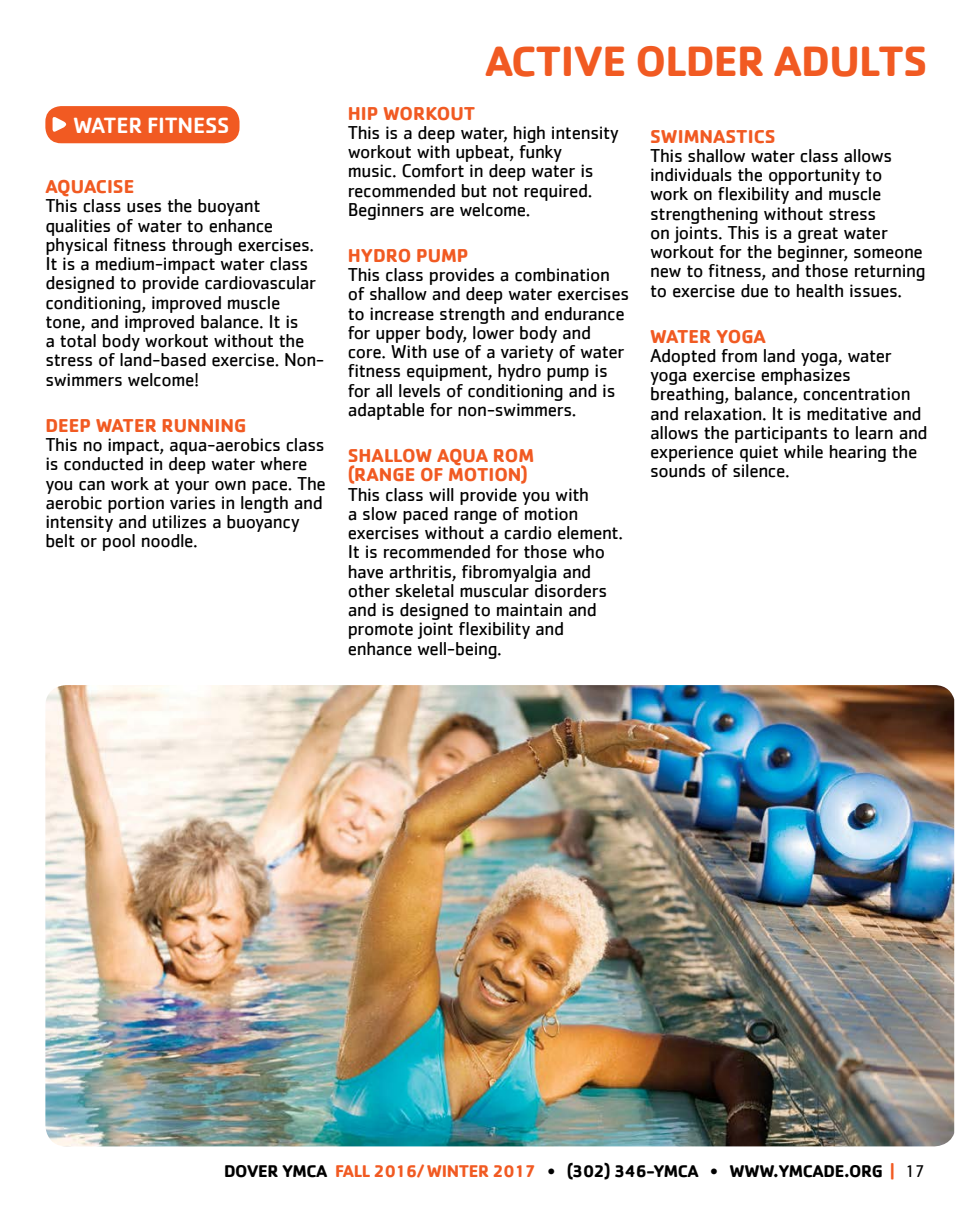
<style>
.page{position:relative;width:977px;height:1229px;background:#fff}
.page>*{position:absolute;margin:0;border:0;box-sizing:border-box;transform-origin:0 0}
.t1{font:700 43.75px "Cachet";letter-spacing:-.02em;color:#f15a22}
.t2{font:500 22.75px "Cachet";letter-spacing:-.01em;color:#fff}
.t3{font:19.25px/19.2px "Cachet";letter-spacing:-.02em;color:#000}
.t4{font:700 19.25px/19.2px "Cachet";color:#f15a22}
.t5{font:700 17.5px "Cachet";letter-spacing:-.02em;color:#000}
.s1{color:#f15a22}
.s2{font-weight:400}
</style>
<div class="page">
<img style="left:45px;top:685px;width:909px;height:461px">
<div style="left:45px;top:106px;width:194px;height:37px;background:#f15a22;border-radius:16px"></div>
<svg style="left:53px;top:117px;width:14px;height:15px"></svg>
<p class="t2" style="left:73px;top:111px;width:158px">WATER FITNESS</p>
<p class="t4" style="left:45px;top:176px;width:90px">AQUACISE</p>
<p class="t3" style="left:45px;top:196px;width:281px">This class uses the buoyant qualities of water to enhance physical fitness through exercises.<br>It is a medium-impact water class designed to provide cardiovascular conditioning, improved muscle tone, and improved balance. It is<br>a total body workout without the stress of land-based exercise. Non&shy;swimmers welcome!</p>
<p class="t4" style="left:45px;top:415px;width:202px">DEEP WATER RUNNING</p>
<p class="t3" style="left:45px;top:434px;width:282px">This no impact, aqua-aerobics class is conducted in deep water where you can work at your own pace. The aerobic portion varies in length and intensity and utilizes a buoyancy belt or pool noodle.</p>
<h1 class="t1" style="left:485px;top:33px;width:444px">ACTIVE OLDER ADULTS</h1>
<p class="t4" style="left:348px;top:103px;width:129px">HIP WORKOUT</p>
<p class="t3" style="left:348px;top:122px;width:273px">This is a deep water, high intensity workout with upbeat, funky<br>music. Comfort in deep water is recommended but not required.<br>Beginners are welcome.</p>
<p class="t4" style="left:348px;top:245px;width:122px">HYDRO PUMP</p>
<p class="t3" style="left:348px;top:265px;width:283px">This class provides a combination of shallow and deep water exercises to increase strength and endurance for upper body, lower body and core. With use of a variety of water fitness equipment, hydro pump is for all levels of conditioning and is adaptable for non-swimmers.</p>
<p class="t4" style="left:348px;top:445px;width:188px">SHALLOW AQUA ROM (RANGE OF MOTION)</p>
<p class="t3" style="left:348px;top:484px;width:277px">This class will provide you with<br>a slow paced range of motion exercises without a cardio element.<br>It is recommended for those who have arthritis, fibromyalgia and other skeletal muscular disorders and is designed to maintain and promote joint flexibility and enhance well-being.</p>
<p class="t4" style="left:650px;top:126px;width:127px">SWIMNASTICS</p>
<p class="t3" style="left:650px;top:145px;width:277px">This shallow water class allows individuals the opportunity to<br>work on flexibility and muscle strengthening without stress<br>on joints. This is a great water workout for the beginner, someone new to fitness, and those returning to exercise due to health issues.</p>
<p class="t4" style="left:650px;top:326px;width:117px">WATER YOGA</p>
<p class="t3" style="left:650px;top:345px;width:279px">Adopted from land yoga, water yoga exercise emphasizes breathing, balance, concentration and relaxation. It is meditative and allows the participants to learn and experience quiet while hearing the sounds of silence.</p>
<p class="t5" style="left:224px;top:1159px;width:702px">DOVER YMCA <span class="s1">FALL 2016/ WINTER 2017</span> • (302) 346-YMCA • WWW.YMCADE.ORG <span class="s1">|</span> <span class="s2">17</span></p>
</div>
